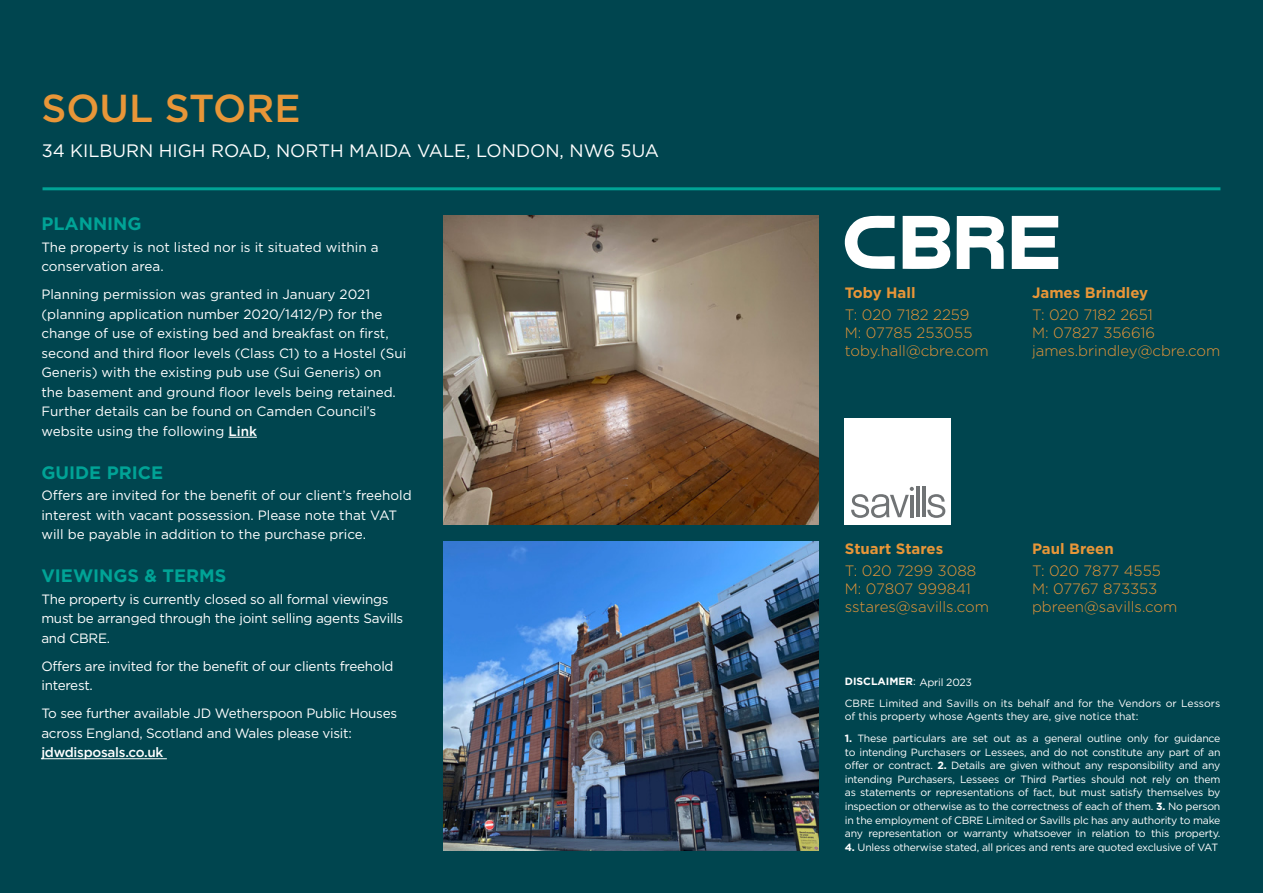
<style>
.page{position:relative;width:1263px;height:893px;background:#00454f}
.page>*{position:absolute;margin:0;border:0;box-sizing:border-box;transform-origin:0 0}
.t1{font:500 39px "Gotham";color:#e89638}
.t2{font:18px "Gotham";color:#fff}
.t3{font:700 18px "Gotham";color:#00a396}
.t4{font:300 15px/18px "Gotham";color:#e89638}
.t5{font:700 15px "Gotham";color:#e89638}
.t6{font:13.5px/19.5px "Gotham";color:#fff}
.t7{font:13.5px/19.5px "Gotham";letter-spacing:-.02em;color:#fff}
.t8{font:500 13.5px "Gotham";letter-spacing:-.02em;color:#fff}
.t9{font:10.5px/13.5px "Gotham";letter-spacing:-.02em;color:#fff;text-align:justify}
.t10{font:10.5px/22px "Gotham";color:#fff}
.s1{font-weight:500}
.s2{font-weight:700}
</style>
<div class="page">
<hr style="left:43px;top:187px;width:1177px;height:3px;background:#00a396">
<svg style="left:845px;top:216px;width:50px;height:53px"></svg>
<svg style="left:1012px;top:216px;width:46px;height:53px"></svg>
<svg style="left:903px;top:216px;width:101px;height:53px"></svg>
<div style="left:845px;top:418px;width:106px;height:107px;background:#fff"></div>
<svg style="left:851px;top:487px;width:63px;height:31px"></svg>
<hr style="left:910px;top:495px;width:3px;height:22px;background:#707375">
<hr style="left:916px;top:486px;width:3px;height:31px;background:#707375">
<hr style="left:922px;top:486px;width:4px;height:31px;background:#707375">
<svg style="left:927px;top:494px;width:18px;height:24px"></svg>
<img style="left:444px;top:216px;width:374px;height:309px">
<img style="left:444px;top:542px;width:374px;height:308px">
<svg style="left:228px;top:437px;width:29px;height:1px"></svg>
<hr style="left:41px;top:758px;width:126px;height:1px;background:#fff">
<h1 class="t1" style="left:41px;top:84px;width:261px">SOUL STORE</h1>
<h2 class="t2" style="left:42px;top:141px;width:619px">34 KILBURN HIGH ROAD, NORTH MAIDA VALE, LONDON, NW6 5UA</h2>
<h2 class="t3" style="left:41px;top:213px;width:102px">PLANNING</h2>
<p class="t6" style="left:41px;top:237px;width:339px">The property is not listed nor is it situated within a conservation area.</p>
<p class="t6" style="left:41px;top:285px;width:366px">Planning permission was granted in January 2021 (planning application number 2020/1412/P) for the change of use of existing bed and breakfast on first, second and third floor levels (Class C1) to a Hostel (Sui Generis) with the existing pub use (Sui Generis) on the basement and ground floor levels being retained.<br>Further details can be found on Camden Council’s website using the following <span class="s1">Link</span></p>
<h2 class="t3" style="left:41px;top:461px;width:123px">GUIDE PRICE</h2>
<p class="t6" style="left:41px;top:486px;width:372px">Offers are invited for the benefit of our client’s freehold interest with vacant possession. Please note that VAT will be payable in addition to the purchase price.</p>
<h2 class="t3" style="left:41px;top:565px;width:186px">VIEWINGS &amp; TERMS</h2>
<p class="t7" style="left:41px;top:589px;width:363px">The property is currently closed so all formal viewings must be arranged through the joint selling agents Savills and CBRE.</p>
<p class="t7" style="left:41px;top:656px;width:354px">Offers are invited for the benefit of our clients freehold interest.</p>
<p class="t7" style="left:41px;top:704px;width:357px">To see further available JD Wetherspoon Public Houses across England, Scotland and Wales please visit:</p>
<p class="t8" style="left:41px;top:744px;width:123px">jdwdisposals.co.uk</p>
<h3 class="t5" style="left:845px;top:284px;width:72px">Toby Hall</h3>
<h3 class="t4" style="left:845px;top:306px;width:145px">T: 020 7182 2259<br>M: 07785 253055 toby.hall@cbre.com</h3>
<h3 class="t5" style="left:1032px;top:284px;width:118px">James Brindley</h3>
<h3 class="t4" style="left:1032px;top:306px;width:190px">T: 020 7182 2651<br>M: 07827 356616 james.brindley@cbre.com</h3>
<h3 class="t5" style="left:845px;top:539px;width:100px">Stuart Stares</h3>
<h3 class="t4" style="left:845px;top:561px;width:146px">T: 020 7299 3088<br>M: 07807 999841 sstares@savills.com</h3>
<h3 class="t5" style="left:1032px;top:539px;width:83px">Paul Breen</h3>
<h3 class="t4" style="left:1032px;top:561px;width:147px">T: 020 7877 4555<br>M: 07767 873353 pbreen@savills.com</h3>
<p class="t10" style="left:845px;top:670px;width:377px"><span class="s2">DISCLAIMER</span>: September 2022<br>CBRE Limited and Savills on its behalf and for the Vendors or Lessors</p>
<p class="t10" style="left:845px;top:705px;width:295px">of this property whose Agents they are, give notice that:</p>
<p class="t9" style="left:845px;top:732px;width:377px"><span class="s2">1.</span> These particulars are set out as a general outline only for guidance to intending Purchasers or Lessees, and do not constitute any part of an offer or contract. <span class="s2">2.</span> Details are given without any responsibility and any intending Purchasers, Lessees or Third Parties should not rely on them as statements or representations of fact, but must satisfy themselves by inspection or otherwise as to the correctness of each of them. <span class="s2">3.</span> No person in the employment of CBRE Limited or Savills plc has any authority to make any representation or warranty whatsoever in relation to this property.</p>
<p class="t9" style="left:845px;top:840px;width:375px"><span class="s2">4.</span> Unless otherwise stated, all prices and rents are quoted exclusive of VAT</p>
<p class="t9" style="left:919px;top:675px;width:54px">April 2023</p>
</div>
